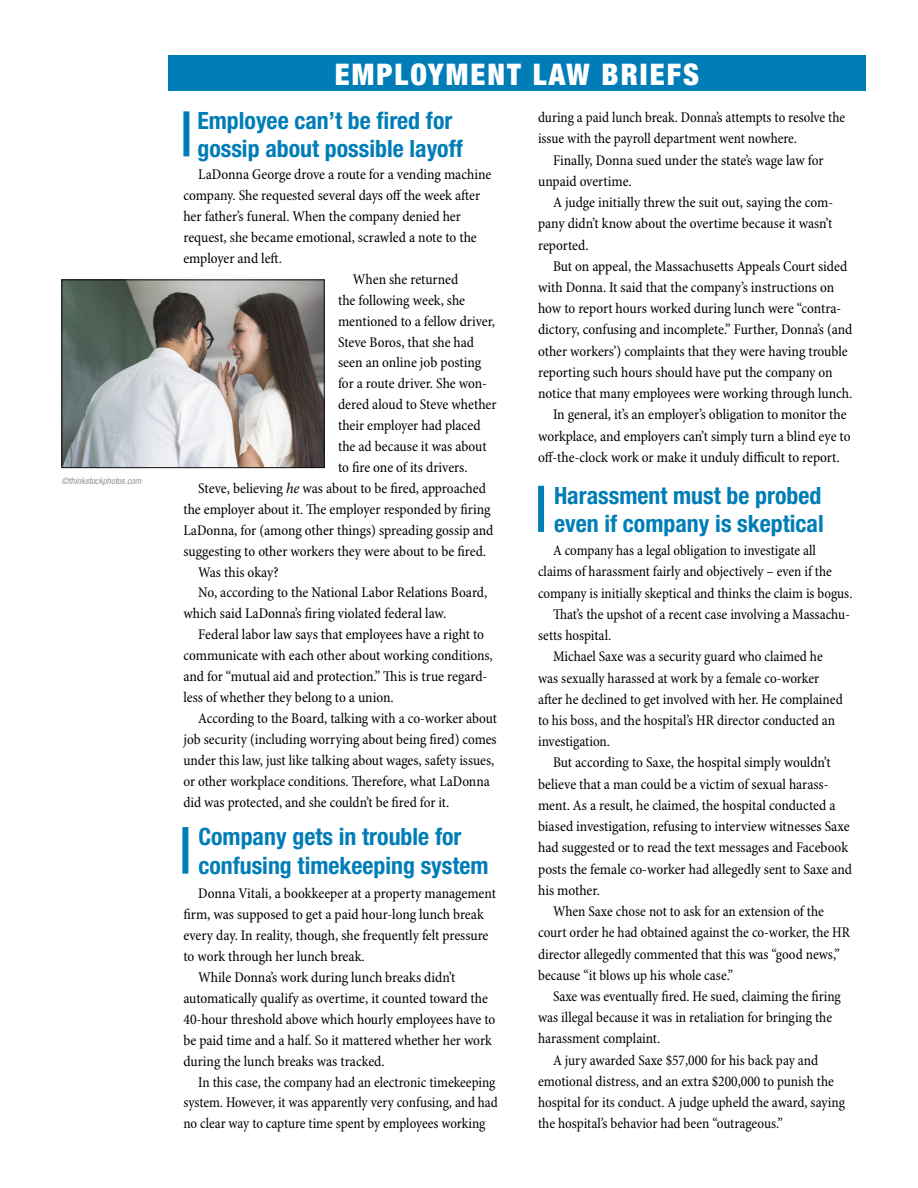
<style>
.page{position:relative;width:918px;height:1188px;background:#fff}
.page>*{position:absolute;margin:0;border:0;box-sizing:border-box;transform-origin:0 0}
.t1{font:900 condensed 29.85px "Helvetica Neue";letter-spacing:.07em;color:#fff}
.t2{font:700 condensed 23.85px/28.3px "Helvetica Neue";color:#007db7}
.t3{font:condensed 14.85px/21.1px "Minion Pro";letter-spacing:-.005em;color:#000}
.t4{font:italic condensed 9px "Helvetica Neue";color:#939598}
.s1{font-style:italic;font-stretch:normal}
</style>
<div class="page">
<div style="left:168px;top:55px;width:698px;height:36px;background:#007db7"></div>
<div style="left:183px;top:111px;width:6px;height:45px;background:#007db7"></div>
<div style="left:538px;top:486px;width:6px;height:46px;background:#007db7"></div>
<div style="left:182px;top:827px;width:6px;height:47px;background:#007db7"></div>
<img style="left:64px;top:282px;width:259px;height:184px">
<div style="left:62px;top:280px;width:263px;height:188px;border:1px solid #000"></div>
<p class="t4" style="left:62px;top:475px;width:81px">©thinkstockphotos.com</p>
<h1 class="t1" style="left:335px;top:56px;width:366px">EMPLOYMENT LAW BRIEFS</h1>
<h2 class="t2" style="left:197px;top:106px;width:267px">Employee can’t be fired for gossip about possible layoff</h2>
<p class="t3" style="left:538px;top:107px;width:309px">during a paid lunch break. Donna’s attempts to resolve the issue with the payroll department went nowhere.</p>
<p class="t3" style="left:538px;top:150px;width:287px;text-indent:15px">Finally, Donna sued under the state’s wage law for unpaid overtime.</p>
<p class="t3" style="left:538px;top:192px;width:297px;text-align:justify;text-indent:15px">A judge initially threw the suit out, saying the com&shy;pany didn’t know about the overtime because it wasn’t reported.</p>
<p class="t3" style="left:553px;top:256px;width:296px">But on appeal, the Massachusetts Appeals Court sided</p>
<p class="t3" style="left:538px;top:277px;width:298px">with Donna. It said that the company’s instructions on</p>
<p class="t3" style="left:538px;top:298px;width:305px">how to report hours worked during lunch were “contra-</p>
<p class="t3" style="left:538px;top:320px;width:316px">dictory, confusing and incomplete.” Further, Donna’s (and</p>
<p class="t3" style="left:538px;top:341px;width:311px">other workers’) complaints that they were having trouble</p>
<p class="t3" style="left:538px;top:362px;width:296px">reporting such hours should have put the company on</p>
<p class="t3" style="left:538px;top:383px;width:316px">notice that many employees were working through lunch.</p>
<p class="t3" style="left:553px;top:405px;width:295px">In general, it’s an employer’s obligation to monitor the</p>
<p class="t3" style="left:538px;top:426px;width:314px">workplace, and employers can’t simply turn a blind eye to</p>
<p class="t3" style="left:538px;top:447px;width:303px">off-the-clock work or make it unduly difficult to report.</p>
<p class="t3" style="left:198px;top:165px;width:295px">LaDonna George drove a route for a vending machine</p>
<p class="t3" style="left:183px;top:186px;width:298px">company. She requested several days off the week after</p>
<p class="t3" style="left:183px;top:206px;width:279px">her father’s funeral. When the company denied her</p>
<p class="t3" style="left:183px;top:227px;width:295px">request, she became emotional, scrawled a note to the</p>
<p class="t3" style="left:183px;top:248px;width:100px">employer and left.</p>
<p class="t3" style="left:353px;top:269px;width:107px">When she returned</p>
<p class="t3" style="left:338px;top:290px;width:129px">the following week, she</p>
<p class="t3" style="left:338px;top:311px;width:159px">mentioned to a fellow driver,</p>
<p class="t3" style="left:338px;top:332px;width:138px">Steve Boros, that she had</p>
<p class="t3" style="left:338px;top:353px;width:145px">seen an online job posting</p>
<p class="t3" style="left:338px;top:374px;width:150px">for a route driver. She won-</p>
<p class="t3" style="left:338px;top:395px;width:160px">dered aloud to Steve whether</p>
<p class="t3" style="left:338px;top:416px;width:144px">their employer had placed</p>
<p class="t3" style="left:338px;top:436px;width:150px">the ad because it was about</p>
<p class="t3" style="left:338px;top:457px;width:131px">to fire one of its drivers.</p>
<p class="t3" style="left:198px;top:478px;width:289px">Steve, believing <span class="s1">he</span> was about to be fired, approached</p>
<p class="t3" style="left:183px;top:499px;width:309px">the employer about it. The employer responded by firing</p>
<p class="t3" style="left:183px;top:520px;width:312px">LaDonna, for (among other things) spreading gossip and</p>
<p class="t3" style="left:183px;top:541px;width:304px">suggesting to other workers they were about to be fired.</p>
<p class="t3" style="left:198px;top:562px;width:82px">Was this okay?</p>
<p class="t3" style="left:198px;top:583px;width:291px">No, according to the National Labor Relations Board,</p>
<p class="t3" style="left:183px;top:604px;width:264px">which said LaDonna’s firing violated federal law.</p>
<p class="t3" style="left:198px;top:625px;width:287px">Federal labor law says that employees have a right to</p>
<p class="t3" style="left:183px;top:645px;width:311px">communicate with each other about working conditions,</p>
<p class="t3" style="left:183px;top:666px;width:305px">and for “mutual aid and protection.” This is true regard-</p>
<p class="t3" style="left:183px;top:687px;width:212px">less of whether they belong to a union.</p>
<p class="t3" style="left:198px;top:708px;width:300px">According to the Board, talking with a co-worker about</p>
<p class="t3" style="left:183px;top:729px;width:315px">job security (including worrying about being fired) comes</p>
<p class="t3" style="left:183px;top:750px;width:312px">under this law, just like talking about wages, safety issues,</p>
<p class="t3" style="left:183px;top:771px;width:308px">or other workplace conditions. Therefore, what LaDonna</p>
<p class="t3" style="left:183px;top:792px;width:267px">did was protected, and she couldn’t be fired for it.</p>
<h2 class="t2" style="left:554px;top:481px;width:271px">Harassment must be probed even if company is skeptical</h2>
<p class="t3" style="left:553px;top:541px;width:264px">A company has a legal obligation to investigate all</p>
<p class="t3" style="left:538px;top:562px;width:295px">claims of harassment fairly and objectively – even if the</p>
<p class="t3" style="left:538px;top:583px;width:316px">company is initially skeptical and thinks the claim is bogus.</p>
<p class="t3" style="left:553px;top:604px;width:299px">That’s the upshot of a recent case involving a Massachu-</p>
<p class="t3" style="left:538px;top:625px;width:75px">setts hospital.</p>
<p class="t3" style="left:553px;top:647px;width:271px">Michael Saxe was a security guard who claimed he</p>
<p class="t3" style="left:538px;top:668px;width:283px">was sexually harassed at work by a female co-worker</p>
<p class="t3" style="left:538px;top:689px;width:306px">after he declined to get involved with her. He complained</p>
<p class="t3" style="left:538px;top:710px;width:299px">to his boss, and the hospital’s HR director conducted an</p>
<p class="t3" style="left:538px;top:732px;width:74px">investigation.</p>
<p class="t3" style="left:553px;top:753px;width:279px">But according to Saxe, the hospital simply wouldn’t</p>
<p class="t3" style="left:538px;top:774px;width:292px">believe that a man could be a victim of sexual harass-</p>
<p class="t3" style="left:538px;top:795px;width:299px">ment. As a result, he claimed, the hospital conducted a</p>
<p class="t3" style="left:538px;top:816px;width:313px">biased investigation, refusing to interview witnesses Saxe</p>
<p class="t3" style="left:538px;top:838px;width:312px">had suggested or to read the text messages and Facebook</p>
<p class="t3" style="left:538px;top:859px;width:315px">posts the female co-worker had allegedly sent to Saxe and</p>
<p class="t3" style="left:538px;top:880px;width:63px">his mother.</p>
<p class="t3" style="left:553px;top:901px;width:272px">When Saxe chose not to ask for an extension of the</p>
<p class="t3" style="left:538px;top:923px;width:313px">court order he had obtained against the co-worker, the HR</p>
<p class="t3" style="left:538px;top:944px;width:303px">director allegedly commented that this was “good news,”</p>
<p class="t3" style="left:538px;top:965px;width:197px">because “it blows up his whole case.”</p>
<p class="t3" style="left:553px;top:986px;width:289px">Saxe was eventually fired. He sued, claiming the firing</p>
<p class="t3" style="left:538px;top:1007px;width:296px">was illegal because it was in retaliation for bringing the</p>
<p class="t3" style="left:538px;top:1029px;width:124px">harassment complaint.</p>
<p class="t3" style="left:553px;top:1050px;width:267px">A jury awarded Saxe $57,000 for his back pay and</p>
<p class="t3" style="left:538px;top:1071px;width:297px">emotional distress, and an extra $200,000 to punish the</p>
<p class="t3" style="left:538px;top:1092px;width:308px">hospital for its conduct. A judge upheld the award, saying</p>
<p class="t3" style="left:538px;top:1114px;width:246px">the hospital’s behavior had been “outrageous.”</p>
<h2 class="t2" style="left:198px;top:822px;width:292px">Company gets in trouble for confusing timekeeping system</h2>
<p class="t3" style="left:198px;top:884px;width:299px">Donna Vitali, a bookkeeper at a property management</p>
<p class="t3" style="left:183px;top:904px;width:302px">firm, was supposed to get a paid hour-long lunch break</p>
<p class="t3" style="left:183px;top:925px;width:307px">every day. In reality, though, she frequently felt pressure</p>
<p class="t3" style="left:183px;top:946px;width:183px">to work through her lunch break.</p>
<p class="t3" style="left:198px;top:967px;width:259px">While Donna’s work during lunch breaks didn’t</p>
<p class="t3" style="left:183px;top:988px;width:306px">automatically qualify as overtime, it counted toward the</p>
<p class="t3" style="left:183px;top:1009px;width:314px">40-hour threshold above which hourly employees have to</p>
<p class="t3" style="left:183px;top:1030px;width:310px">be paid time and a half. So it mattered whether her work</p>
<p class="t3" style="left:183px;top:1051px;width:203px">during the lunch breaks was tracked.</p>
<p class="t3" style="left:198px;top:1072px;width:299px">In this case, the company had an electronic timekeeping</p>
<p class="t3" style="left:183px;top:1093px;width:316px">system. However, it was apparently very confusing, and had</p>
<p class="t3" style="left:183px;top:1114px;width:304px">no clear way to capture time spent by employees working</p>
</div>
